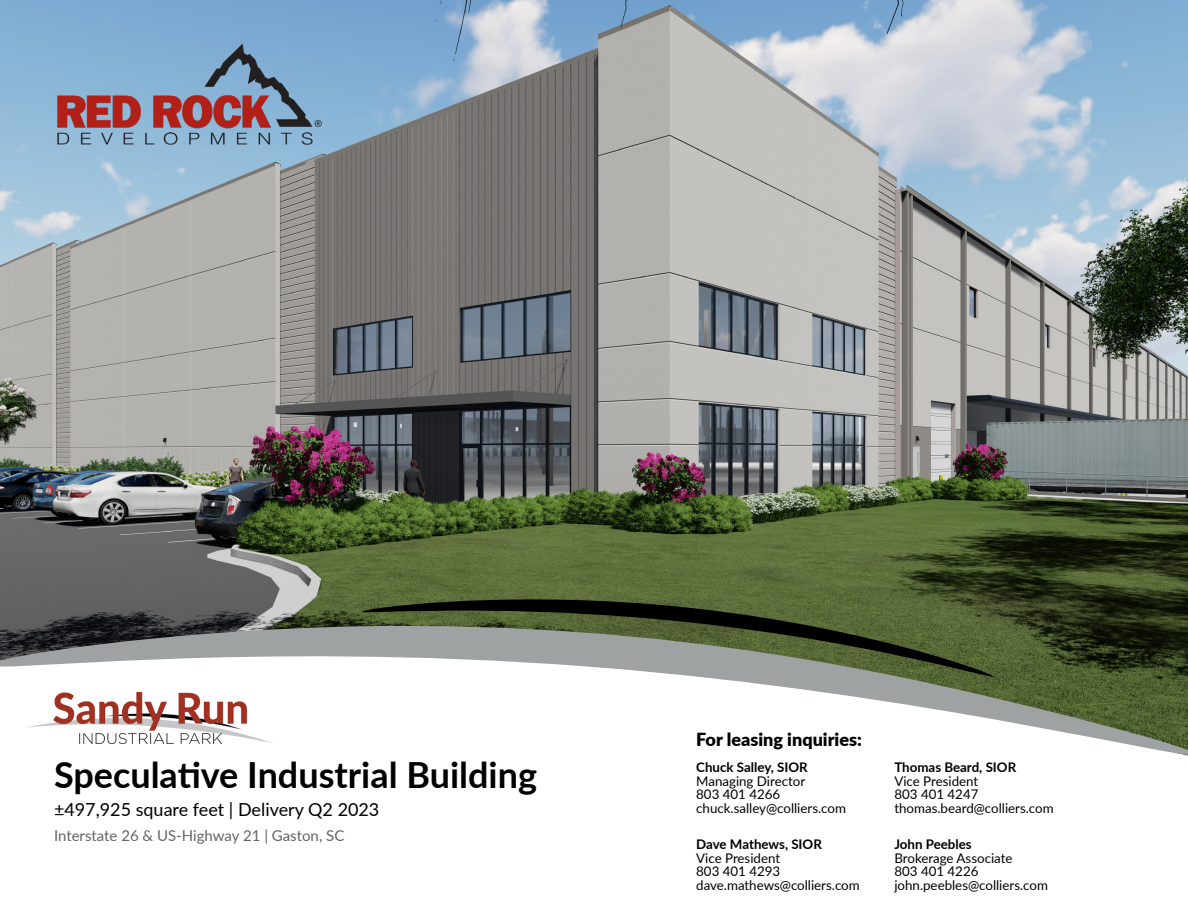
<style>
.page{position:relative;width:1188px;height:918px;background:#fff}
.page>*{position:absolute;margin:0;border:0;box-sizing:border-box;transform-origin:0 0}
.t1{font:700 36px "Lato";color:#000}
.t2{font:18px "Lato";color:#000}
.t3{font:900 18px "Lato";color:#000}
.t4{font:15px "Lato";color:#636466}
.t5{font:13.35px/13.5px "Lato";color:#000}
.t6{font:700 13.35px "Lato";color:#000}
</style>
<div class="page">
<img style="left:0;top:0;width:1188px;height:620px">
<svg style="left:0;top:620px;width:1188px;height:136px"></svg>
<svg style="left:362px;top:591px;width:632px;height:89px;background:#6f7960"></svg>
<img style="left:27px;top:687px;width:248px;height:56px">
<img style="left:54px;top:38px;width:270px;height:112px">
<h1 class="t1" style="left:54px;top:748px;width:485px">Speculative Industrial Building</h1>
<h2 class="t2" style="left:54px;top:797px;width:327px">±497,925 square feet | Delivery Q2 2023</h2>
<p class="t4" style="left:54px;top:825px;width:292px">Interstate 26 &amp; US-Highway 21 | Gaston, SC</p>
<h2 class="t3" style="left:696px;top:726px;width:167px">For leasing inquiries:</h2>
<p class="t6" style="left:696px;top:757px;width:113px">Chuck Salley, SIOR</p>
<p class="t5" style="left:696px;top:773px;width:151px">Managing Director<br>803 401 4266 chuck.salley@colliers.com</p>
<p class="t6" style="left:696px;top:834px;width:127px">Dave Mathews, SIOR</p>
<p class="t5" style="left:696px;top:850px;width:165px">Vice President<br>803 401 4293 dave.mathews@colliers.com</p>
<p class="t6" style="left:894px;top:758px;width:123px">Thomas Beard, SIOR</p>
<p class="t5" style="left:894px;top:774px;width:161px">Vice President<br>803 401 4247 thomas.beard@colliers.com</p>
<p class="t6" style="left:894px;top:834px;width:79px">John Peebles</p>
<p class="t5" style="left:894px;top:850px;width:155px">Brokerage Associate<br>803 401 4226 john.peebles@colliers.com</p>
</div>
